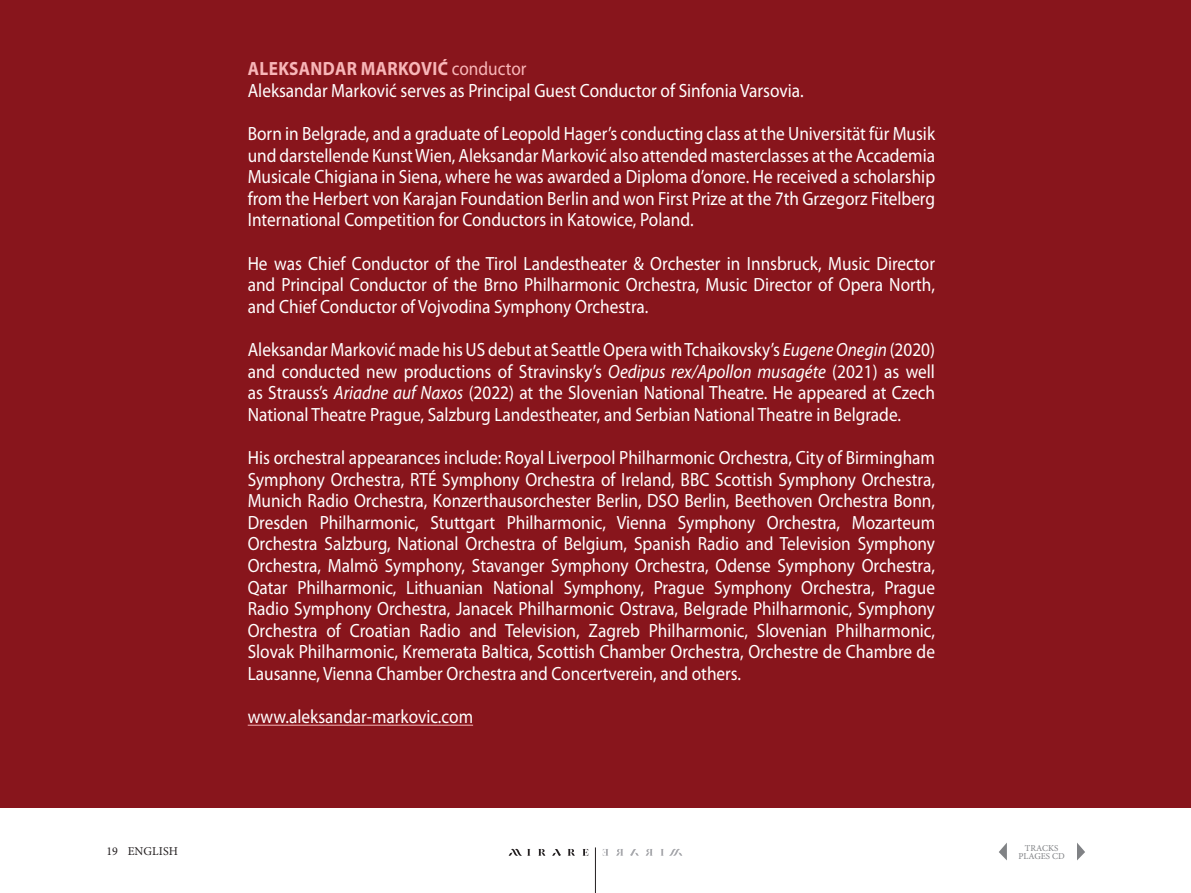
<style>
.page{position:relative;width:1191px;height:893px;background:#fff}
.page>*{position:absolute;margin:0;border:0;box-sizing:border-box;transform-origin:0 0}
.t1{font:19.2px/21.6px "Myriad Pro";color:#fff;text-align:justify;scale:.9 1}
.t2{font:12px "Minion Pro";letter-spacing:.01em;color:#231f20}
.t3{font:9px/7.5px "Minion Pro";color:#808285;text-align:center}
.s1{font-weight:700;color:#f8b6b8}
.s2{color:#f8b6b8}
.s3{font-style:italic}
</style>
<div class="page">
<svg style="left:999px;top:843px;width:8px;height:17px"></svg>
<svg style="left:1077px;top:843px;width:8px;height:17px"></svg>
<hr style="left:595px;top:847px;width:1px;height:46px;background:#231f20">
<svg style="left:508px;top:849px;width:22px;height:7px"></svg>
<svg style="left:538px;top:849px;width:7px;height:7px"></svg>
<svg style="left:568px;top:849px;width:7px;height:7px"></svg>
<svg style="left:582px;top:849px;width:6px;height:7px"></svg>
<svg style="left:552px;top:849px;width:9px;height:7px"></svg>
<svg style="left:661px;top:849px;width:21px;height:7px"></svg>
<svg style="left:645px;top:849px;width:7px;height:7px"></svg>
<svg style="left:616px;top:849px;width:7px;height:7px"></svg>
<svg style="left:603px;top:849px;width:5px;height:7px"></svg>
<svg style="left:630px;top:849px;width:9px;height:7px"></svg>
<div style="left:0;top:0;width:1191px;height:808px;background:#88151c"></div>
<hr style="left:248px;top:725px;width:225px;height:1px;background:#f8b6b8">
<p class="t1" style="left:248px;top:58px;width:619px"><span class="s1">ALEKSANDAR MARKOVIĆ</span> <span class="s2">conductor<br></span>Aleksandar Marković serves as Principal Guest Conductor of Sinfonia Varsovia.</p>
<p class="t1" style="left:248px;top:123px;width:765px">Born in Belgrade, and a graduate of Leopold Hager’s conducting class at the Universität für Musik und darstellende Kunst Wien, Aleksandar Marković also attended masterclasses at the Accademia Musicale Chigiana in Siena, where he was awarded a Diploma d’onore. He received a scholarship from the Herbert von Karajan Foundation Berlin and won First Prize at the 7th Grzegorz Fitelberg International Competition for Conductors in Katowice, Poland.</p>
<p class="t1" style="left:248px;top:253px;width:765px">He was Chief Conductor of the Tirol Landestheater &amp; Orchester in Innsbruck, Music Director and Principal Conductor of the Brno Philharmonic Orchestra, Music Director of Opera North, and Chief Conductor of Vojvodina Symphony Orchestra.</p>
<p class="t1" style="left:248px;top:339px;width:765px">Aleksandar Marković made his US debut at Seattle Opera with Tchaikovsky’s <span class="s3">Eugene Onegin</span> (2020) and conducted new productions of Stravinsky’s <span class="s3">Oedipus rex/Apollon musagéte</span> (2021) as well as Strauss’s <span class="s3">Ariadne auf Naxos</span> (2022) at the Slovenian National Theatre. He appeared at Czech National Theatre Prague, Salzburg Landestheater, and Serbian National Theatre in Belgrade.</p>
<p class="t1" style="left:248px;top:447px;width:765px">His orchestral appearances include: Royal Liverpool Philharmonic Orchestra, City of Birmingham Symphony Orchestra, RTÉ Symphony Orchestra of Ireland, BBC Scottish Symphony Orchestra, Munich Radio Orchestra, Konzerthausorchester Berlin, DSO Berlin, Beethoven Orchestra Bonn, Dresden Philharmonic, Stuttgart Philharmonic, Vienna Symphony Orchestra, Mozarteum Orchestra Salzburg, National Orchestra of Belgium, Spanish Radio and Television Symphony Orchestra, Malmö Symphony, Stavanger Symphony Orchestra, Odense Symphony Orchestra, Qatar Philharmonic, Lithuanian National Symphony, Prague Symphony Orchestra, Prague Radio Symphony Orchestra, Janacek Philharmonic Ostrava, Belgrade Philharmonic, Symphony Orchestra of Croatian Radio and Television, Zagreb Philharmonic, Slovenian Philharmonic, Slovak Philharmonic, Kremerata Baltica, Scottish Chamber Orchestra, Orchestre de Chambre de Lausanne, Vienna Chamber Orchestra and Concertverein, and others.</p>
<p class="t1" style="left:248px;top:706px;width:252px">www.aleksandar-markovic.com</p>
<p class="t2" style="left:106px;top:843px;width:13px">19</p>
<p class="t3" style="left:1018px;top:844px;width:48px">TRACKS<br>PLAGES CD</p>
<p class="t2" style="left:128px;top:843px;width:52px">ENGLISH</p>
</div>
